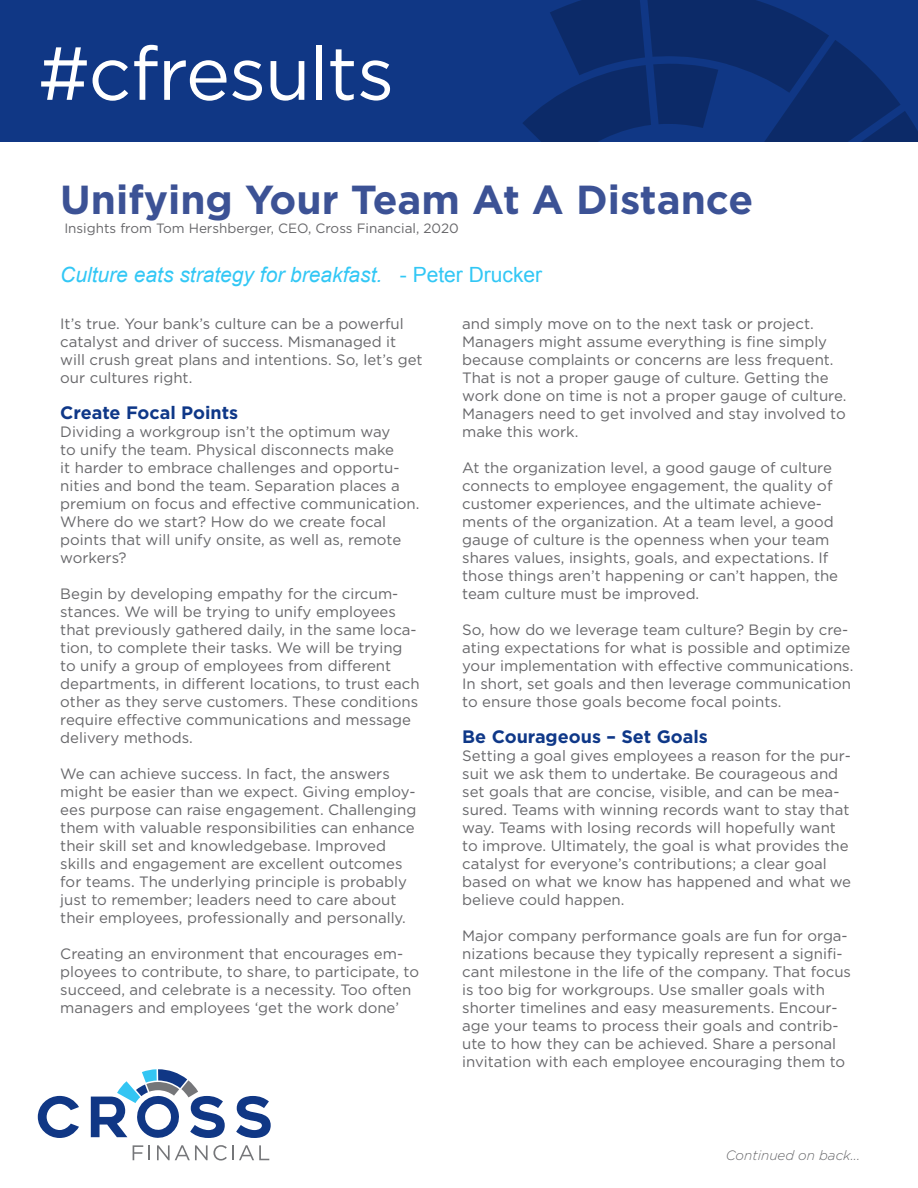
<style>
.page{position:relative;width:918px;height:1188px;background:#fff}
.page>*{position:absolute;margin:0;border:0;box-sizing:border-box;transform-origin:0 0}
.t1{font:75px "Gotham HTF";letter-spacing:-.02em;color:#fff}
.t2{font:700 40.5px "Gotham";color:#3c5295}
.t3{font:italic 21px "Arial";color:#32c7f5}
.t4{font:700 18px "Gotham";color:#0f3888}
.t5{font:15px/18px "Gotham";color:#67676a}
.t6{font:13.5px "Gotham";color:#67676a}
.t7{font:italic 300 13.5px "Gotham HTF";color:#67676a}
.s1{font-style:normal}
</style>
<div class="page">
<div style="left:0;top:0;width:918px;height:141px;background:#103785"></div>
<svg style="left:523px;top:0;width:395px;height:141px"></svg>
<svg style="left:38px;top:1096px;width:41px;height:42px"></svg>
<svg style="left:236px;top:1096px;width:35px;height:42px"></svg>
<svg style="left:91px;top:1069px;width:134px;height:69px"></svg>
<svg style="left:133px;top:1145px;width:10px;height:15px"></svg>
<svg style="left:149px;top:1145px;width:1px;height:15px"></svg>
<svg style="left:157px;top:1145px;width:112px;height:16px"></svg>
<p class="t1" style="left:38px;top:32px;width:358px">#cfresults</p>
<p class="t2" style="left:60px;top:175px;width:695px">Unifying Your Team At A Distance</p>
<p class="t6" style="left:64px;top:220px;width:396px">Insights from Tom Hershberger, CEO, Cross Financial, 2020</p>
<p class="t3" style="left:60px;top:261px;width:484px">Culture eats strategy for breakfast. <span class="s1">- Peter Drucker</span></p>
<p class="t5" style="left:60px;top:315px;width:364px">It’s true. Your bank’s culture can be a powerful catalyst and driver of success. Mismanaged it will crush great plans and intentions. So, let’s get our cultures right.</p>
<p class="t4" style="left:60px;top:402px;width:180px">Create Focal Points</p>
<p class="t5" style="left:60px;top:423px;width:361px">Dividing a workgroup isn’t the optimum way<br>to unify the team. Physical disconnects make<br>it harder to embrace challenges and opportu&shy;nities and bond the team. Separation places a premium on focus and effective communication.<br>Where do we start? How do we create focal points that will unify onsite, as well as, remote workers?</p>
<p class="t5" style="left:60px;top:585px;width:361px">Begin by developing empathy for the circum&shy;stances. We will be trying to unify employees that previously gathered daily, in the same loca&shy;tion, to complete their tasks. We will be trying to unify a group of employees from different departments, in different locations, to trust each other as they serve customers. These conditions require effective communications and message delivery methods.</p>
<p class="t5" style="left:60px;top:765px;width:358px">We can achieve success. In fact, the answers might be easier than we expect. Giving employ&shy;ees purpose can raise engagement. Challenging them with valuable responsibilities can enhance their skill set and knowledgebase. Improved skills and engagement are excellent outcomes for teams. The underlying principle is probably just to remember; leaders need to care about their employees, professionally and personally.</p>
<p class="t5" style="left:60px;top:945px;width:360px">Creating an environment that encourages em&shy;ployees to contribute, to share, to participate, to succeed, and celebrate is a necessity. Too often managers and employees ‘get the work done’</p>
<p class="t5" style="left:462px;top:315px;width:386px">and simply move on to the next task or project.<br>Managers might assume everything is fine simply because complaints or concerns are less frequent.<br>That is not a proper gauge of culture. Getting the work done on time is not a proper gauge of culture.<br>Managers need to get involved and stay involved to make this work.</p>
<p class="t5" style="left:462px;top:459px;width:377px">At the organization level, a good gauge of culture connects to employee engagement, the quality of customer experiences, and the ultimate achieve&shy;ments of the organization. At a team level, a good gauge of culture is the openness when your team shares values, insights, goals, and expectations. If those things aren’t happening or can’t happen, the team culture must be improved.</p>
<p class="t5" style="left:462px;top:621px;width:393px">So, how do we leverage team culture? Begin by cre&shy;ating expectations for what is possible and optimize your implementation with effective communications.<br>In short, set goals and then leverage communication to ensure those goals become focal points.</p>
<p class="t4" style="left:462px;top:726px;width:247px">Be Courageous – Set Goals</p>
<p class="t5" style="left:462px;top:747px;width:390px">Setting a goal gives employees a reason for the pur&shy;suit we ask them to undertake. Be courageous and set goals that are concise, visible, and can be mea&shy;sured. Teams with winning records want to stay that way. Teams with losing records will hopefully want to improve. Ultimately, the goal is what provides the catalyst for everyone’s contributions; a clear goal based on what we know has happened and what we believe could happen.</p>
<p class="t5" style="left:462px;top:927px;width:390px">Major company performance goals are fun for orga&shy;nizations because they typically represent a signifi&shy;cant milestone in the life of the company. That focus is too big for workgroups. Use smaller goals with shorter timelines and easy measurements. Encour&shy;age your teams to process their goals and contrib&shy;ute to how they can be achieved. Share a personal invitation with each employee encouraging them to</p>
<p class="t7" style="left:726px;top:1148px;width:136px">Continued on back...</p>
</div>
